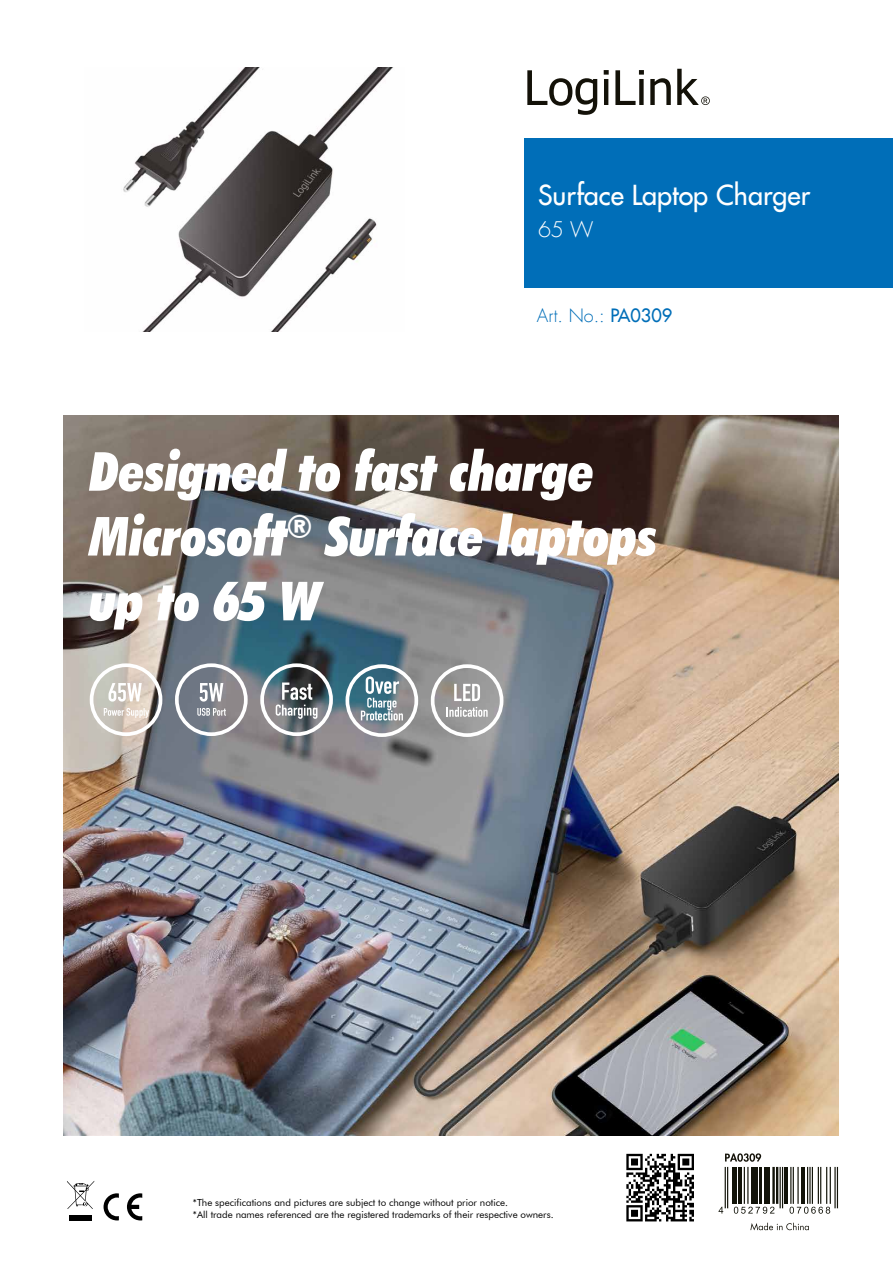
<style>
.page{position:relative;width:893px;height:1263px;background:#fff}
.page>*{position:absolute;margin:0;border:0;box-sizing:border-box;transform-origin:0 0}
.t1{font:italic 900 condensed 54px/64.8px "Futura BT";letter-spacing:-.005em;color:#fff}
.t2{font:27px "Futura LT";color:#fff}
.t3{font:300 21px "Futura LT";color:#fff}
.t4{font:300 18px "Futura LT";color:#006eb8}
.t5{font:9.75px/11.7px "Futura BT";color:#000}
.s1{font-weight:400}
</style>
<div class="page">
<svg style="left:67px;top:1181px;width:27px;height:28px"></svg>
<div style="left:69px;top:1215px;width:23px;height:5px;background:#000"></div>
<svg style="left:104px;top:1193px;width:15px;height:27px"></svg>
<svg style="left:127px;top:1193px;width:15px;height:27px"></svg>
<img style="left:64px;top:415px;width:774px;height:720px">
<svg style="left:626px;top:1154px;width:68px;height:67px"></svg>
<div style="left:524px;top:138px;width:369px;height:150px;background:#006eb8"></div>
<img style="left:123px;top:68px;width:270px;height:263px">
<svg style="left:527px;top:69px;width:183px;height:46px"></svg>
<svg style="left:725px;top:1153px;width:36px;height:9px"></svg>
<svg style="left:750px;top:1223px;width:59px;height:7px"></svg>
<svg style="left:718px;top:1207px;width:5px;height:6px"></svg>
<svg style="left:734px;top:1207px;width:40px;height:7px"></svg>
<svg style="left:789px;top:1207px;width:41px;height:7px"></svg>
<hr style="left:727px;top:1167px;width:1px;height:41px;background:#121309">
<hr style="left:725px;top:1167px;width:1px;height:41px;background:#121309">
<hr style="left:732px;top:1167px;width:2px;height:37px;background:#121309">
<hr style="left:735px;top:1167px;width:2px;height:37px;background:#121309">
<hr style="left:738px;top:1167px;width:3px;height:37px;background:#121309">
<hr style="left:747px;top:1167px;width:1px;height:37px;background:#121309">
<hr style="left:744px;top:1167px;width:1px;height:37px;background:#121309">
<hr style="left:751px;top:1167px;width:2px;height:37px;background:#121309">
<hr style="left:754px;top:1167px;width:4px;height:37px;background:#121309">
<hr style="left:759px;top:1167px;width:3px;height:37px;background:#121309">
<hr style="left:764px;top:1167px;width:1px;height:37px;background:#121309">
<hr style="left:766px;top:1167px;width:4px;height:37px;background:#121309">
<hr style="left:776px;top:1167px;width:2px;height:37px;background:#121309">
<hr style="left:772px;top:1167px;width:3px;height:37px;background:#121309">
<hr style="left:782px;top:1167px;width:1px;height:41px;background:#121309">
<hr style="left:779px;top:1167px;width:2px;height:41px;background:#121309">
<hr style="left:784px;top:1167px;width:4px;height:37px;background:#121309">
<hr style="left:797px;top:1167px;width:2px;height:37px;background:#121309">
<hr style="left:793px;top:1167px;width:1px;height:37px;background:#121309">
<hr style="left:790px;top:1167px;width:1px;height:37px;background:#121309">
<hr style="left:801px;top:1167px;width:4px;height:37px;background:#121309">
<hr style="left:837px;top:1167px;width:1px;height:41px;background:#121309">
<hr style="left:834px;top:1167px;width:2px;height:41px;background:#121309">
<hr style="left:830px;top:1167px;width:1px;height:37px;background:#121309">
<hr style="left:826px;top:1167px;width:1px;height:37px;background:#121309">
<hr style="left:820px;top:1167px;width:1px;height:37px;background:#121309">
<hr style="left:818px;top:1167px;width:1px;height:37px;background:#121309">
<hr style="left:812px;top:1167px;width:1px;height:37px;background:#121309">
<hr style="left:809px;top:1167px;width:2px;height:37px;background:#121309">
<hr style="left:807px;top:1167px;width:1px;height:37px;background:#121309">
<svg style="left:175px;top:663px;width:73px;height:73px"></svg>
<svg style="left:260px;top:663px;width:73px;height:73px"></svg>
<svg style="left:431px;top:664px;width:72px;height:73px"></svg>
<svg style="left:346px;top:664px;width:72px;height:73px"></svg>
<svg style="left:90px;top:663px;width:72px;height:73px"></svg>
<h2 class="t2" style="left:538px;top:178px;width:274px">Surface Laptop Charger</h2>
<h3 class="t3" style="left:538px;top:216px;width:57px">65 W</h3>
<h3 class="t4" style="left:537px;top:305px;width:137px">Art. No.: <span class="s1">PA0309</span></h3>
<h1 class="t1" style="left:90px;top:439px;width:570px">Designed to fast charge<br>Microsoft<sup>®</sup> Surface laptops up to 65 W</h1>
<p class="t5" style="left:193px;top:1196px;width:362px">*The specifications and pictures are subject to change without prior notice.<br>*All trade names referenced are the registered trademarks of their respective owners.</p>
</div>
